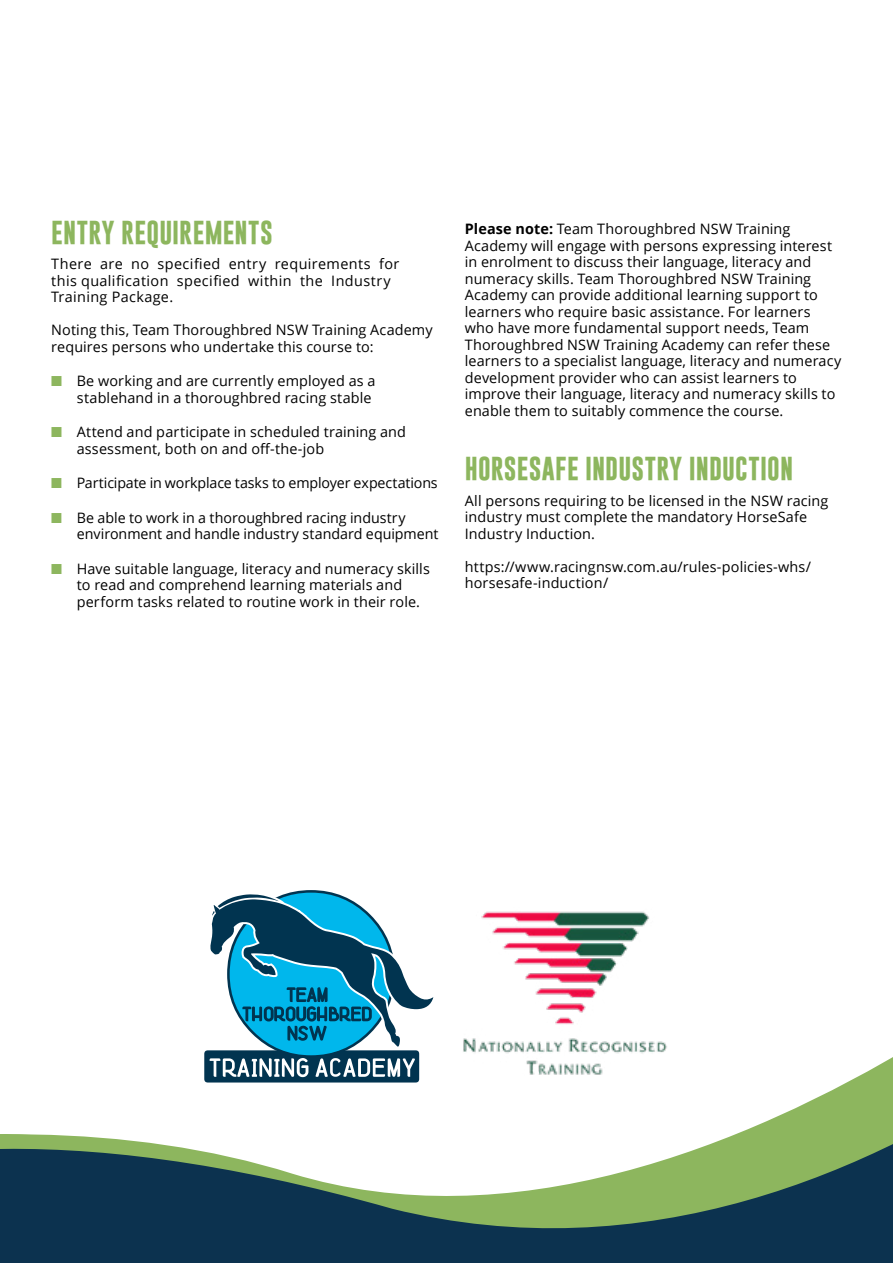
<style>
.page{position:relative;width:893px;height:1263px;background:#fff}
.page>*{position:absolute;margin:0;border:0;box-sizing:border-box;transform-origin:0 0}
.Brochure_Heading{font:700 24px "Gobold";letter-spacing:.005em;color:#8db65e}
.Brochure_Main_Body{font:14.4px/16.5px "Open Sans";letter-spacing:.01em;color:#000}
.Brochure_Main_Body-2{font:14.4px/16.5px "Open Sans";letter-spacing:.03em;color:#000}
.Brochure_Main_Body-3{font:14.4px "Open Sans";letter-spacing:-.01em;color:#000}
.s1{color:#8db65e}
.s2{font-weight:700}
</style>
<div class="page">
<svg style="left:0;top:1057px;width:893px;height:206px"></svg>
<div style="left:202px;top:1048px;width:219px;height:36px;border:4px solid #fff;border-radius:4px"></div>
<div style="left:204px;top:1050px;width:215px;height:32px;background:#013450;border-radius:4px"></div>
<svg style="left:208px;top:890px;width:231px;height:187px"></svg>
<img style="left:450px;top:911px;width:228px;height:167px">
<p class="Brochure_Heading" style="left:51px;top:217px;width:223px">ENTRY REQUIREMENTS</p>
<p class="Brochure_Main_Body-2" style="left:51px;top:255px;width:350px">There are no specified entry requirements for this qualification specified within the Industry<br>Training Package.</p>
<p class="Brochure_Main_Body" style="left:51px;top:321px;width:383px">Noting this, Team Thoroughbred NSW Training Academy requires persons who undertake this course to:</p>
<p class="Brochure_Main_Body" style="left:51px;top:372px;width:326px;text-align:right"><span class="s1">■</span> Be working and are currently employed as a stablehand in a thoroughbred racing stable</p>
<p class="Brochure_Main_Body" style="left:77px;top:423px;width:331px;text-indent:-26px"><span class="s1">■</span> Attend and participate in scheduled training and assessment, both on and off-the-job</p>
<p class="Brochure_Main_Body-3" style="left:51px;top:473px;width:388px"><span class="s1">■</span> Participate in workplace tasks to employer expectations</p>
<p class="Brochure_Main_Body" style="left:77px;top:509px;width:363px;text-indent:-26px"><span class="s1">■</span> Be able to work in a thoroughbred racing industry environment and handle industry standard equipment</p>
<p class="Brochure_Main_Body" style="left:77px;top:560px;width:355px;text-indent:-26px"><span class="s1">■</span> Have suitable language, literacy and numeracy skills to read and comprehend learning materials and perform tasks related to routine work in their role.</p>
<p class="Brochure_Main_Body" style="left:465px;top:221px;width:378px"><span class="s2">Please note:</span> Team Thoroughbred NSW Training Academy will engage with persons expressing interest in enrolment to discuss their language, literacy and numeracy skills. Team Thoroughbred NSW Training Academy can provide additional learning support to learners who require basic assistance. For learners who have more fundamental support needs, Team Thoroughbred NSW Training Academy can refer these learners to a specialist language, literacy and numeracy development provider who can assist learners to improve their language, literacy and numeracy skills to enable them to suitably commence the course.</p>
<p class="Brochure_Heading" style="left:465px;top:453px;width:330px">HORSESAFE INDUSTRY INDUCTION</p>
<p class="Brochure_Main_Body" style="left:465px;top:492px;width:365px">All persons requiring to be licensed in the NSW racing industry must complete the mandatory HorseSafe<br>Industry Induction.</p>
<p class="Brochure_Main_Body" style="left:465px;top:558px;width:348px">https://www.racingnsw.com.au/rules-policies-whs/ horsesafe-induction/</p>
</div>
